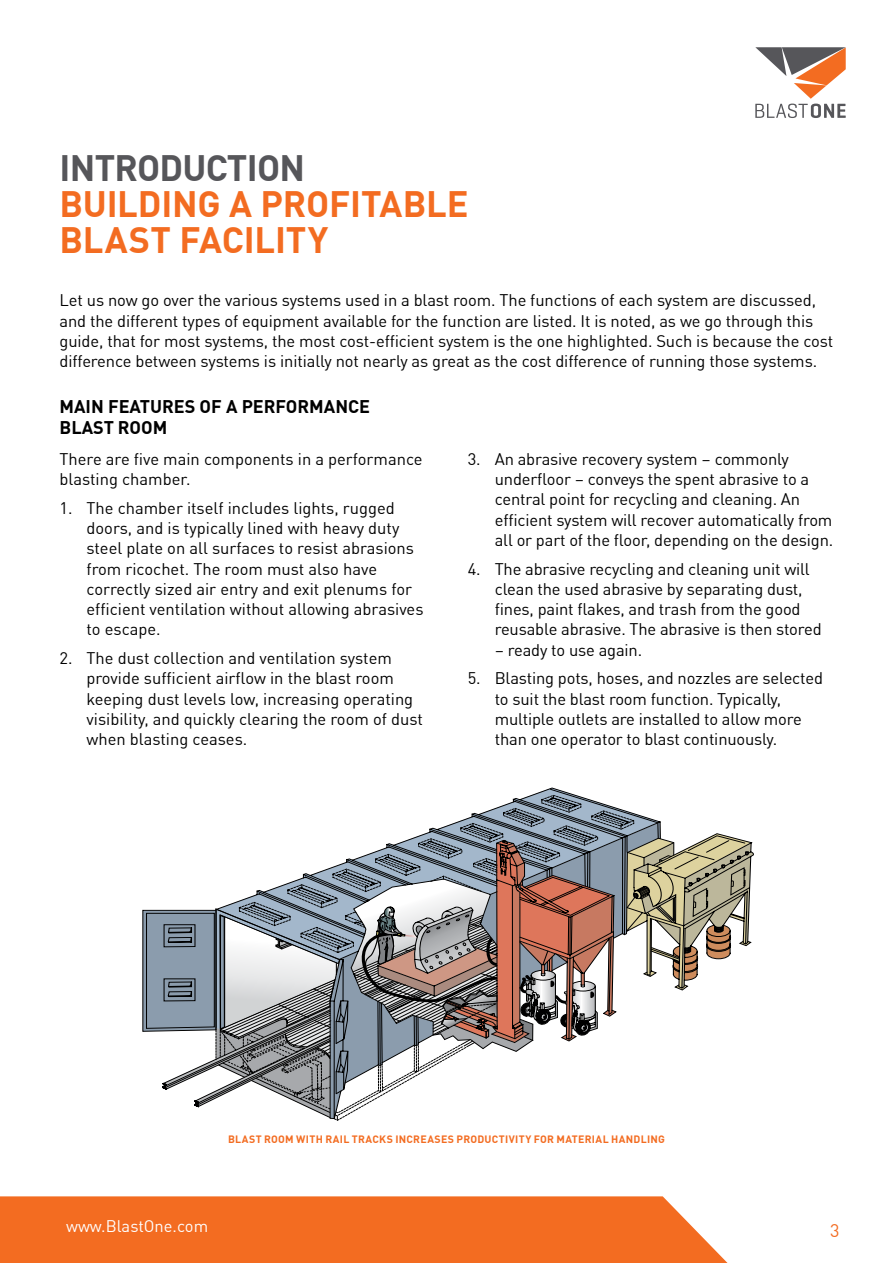
<style>
.page{position:relative;width:893px;height:1263px;background:#fff}
.page>*{position:absolute;margin:0;border:0;box-sizing:border-box;transform-origin:0 0}
.t1{font:700 36px/36px "DIN Offc";letter-spacing:-.005em;color:#f36c21}
.t2{font:700 36px "DIN Offc";letter-spacing:-.02em;color:#56565a}
.t3{font:700 18px/21px "DIN Offc";color:#000}
.t4{font:18px "DIN Offc";color:#f36c21}
.t5{font:16.5px/20.2px "DIN Offc";letter-spacing:-.005em;color:#000}
.t6{font:16.5px "DIN Offc";color:#fff}
.t7{font:700 10.5px "DIN Offc";letter-spacing:.025em;color:#f36c21}
</style>
<div class="page">
<div style="left:0;top:1196px;width:728px;height:67px;background:#f36c21"></div>
<svg style="left:755px;top:47px;width:91px;height:71px"></svg>
<svg style="left:457px;top:787px;width:204px;height:35px"></svg>
<svg style="left:142px;top:822px;width:612px;height:298px"></svg>
<h1 class="t2" style="left:60px;top:144px;width:247px">INTRODUCTION</h1>
<h1 class="t1" style="left:60px;top:186px;width:411px">BUILDING A PROFITABLE<br>BLAST FACILITY</h1>
<p class="t5" style="left:60px;top:290px;width:775px">Let us now go over the various systems used in a blast room. The functions of each system are discussed, and the different types of equipment available for the function are listed. It is noted, as we go through this guide, that for most systems, the most cost-efficient system is the one highlighted. Such is because the cost difference between systems is initially not nearly as great as the cost difference of running those systems.</p>
<p class="t3" style="left:60px;top:396px;width:312px">MAIN FEATURES OF A PERFORMANCE<br>BLAST ROOM</p>
<p class="t5" style="left:60px;top:449px;width:365px">There are five main components in a performance blasting chamber.</p>
<p class="t5" style="left:87px;top:498px;width:338px;text-indent:-27px">1. The chamber itself includes lights, rugged doors, and is typically lined with heavy duty steel plate on all surfaces to resist abrasions from ricochet. The room must also have correctly sized air entry and exit plenums for efficient ventilation without allowing abrasives to escape.</p>
<p class="t5" style="left:87px;top:648px;width:338px;text-indent:-27px">2. The dust collection and ventilation system provide sufficient airflow in the blast room keeping dust levels low, increasing operating visibility, and quickly clearing the room of dust when blasting ceases.</p>
<p class="t5" style="left:495px;top:449px;width:340px;text-indent:-27px">3. An abrasive recovery system – commonly underfloor – conveys the spent abrasive to a central point for recycling and cleaning. An efficient system will recover automatically from all or part of the floor, depending on the design.</p>
<p class="t5" style="left:495px;top:559px;width:328px;text-indent:-27px">4. The abrasive recycling and cleaning unit will clean the used abrasive by separating dust, fines, paint flakes, and trash from the good reusable abrasive. The abrasive is then stored</p>
<p class="t5" style="left:495px;top:639px;width:149px">– ready to use again.</p>
<p class="t5" style="left:495px;top:668px;width:330px;text-indent:-27px">5. Blasting pots, hoses, and nozzles are selected to suit the blast room function. Typically, multiple outlets are installed to allow more than one operator to blast continuously.</p>
<p class="t7" style="left:228px;top:1132px;width:438px">BLAST ROOM WITH RAIL TRACKS INCREASES PRODUCTIVITY FOR MATERIAL HANDLING</p>
<p class="t6" style="left:66px;top:1216px;width:144px">www.BlastOne.com</p>
<p class="t4" style="left:830px;top:1219px;width:11px">3</p>
</div>
